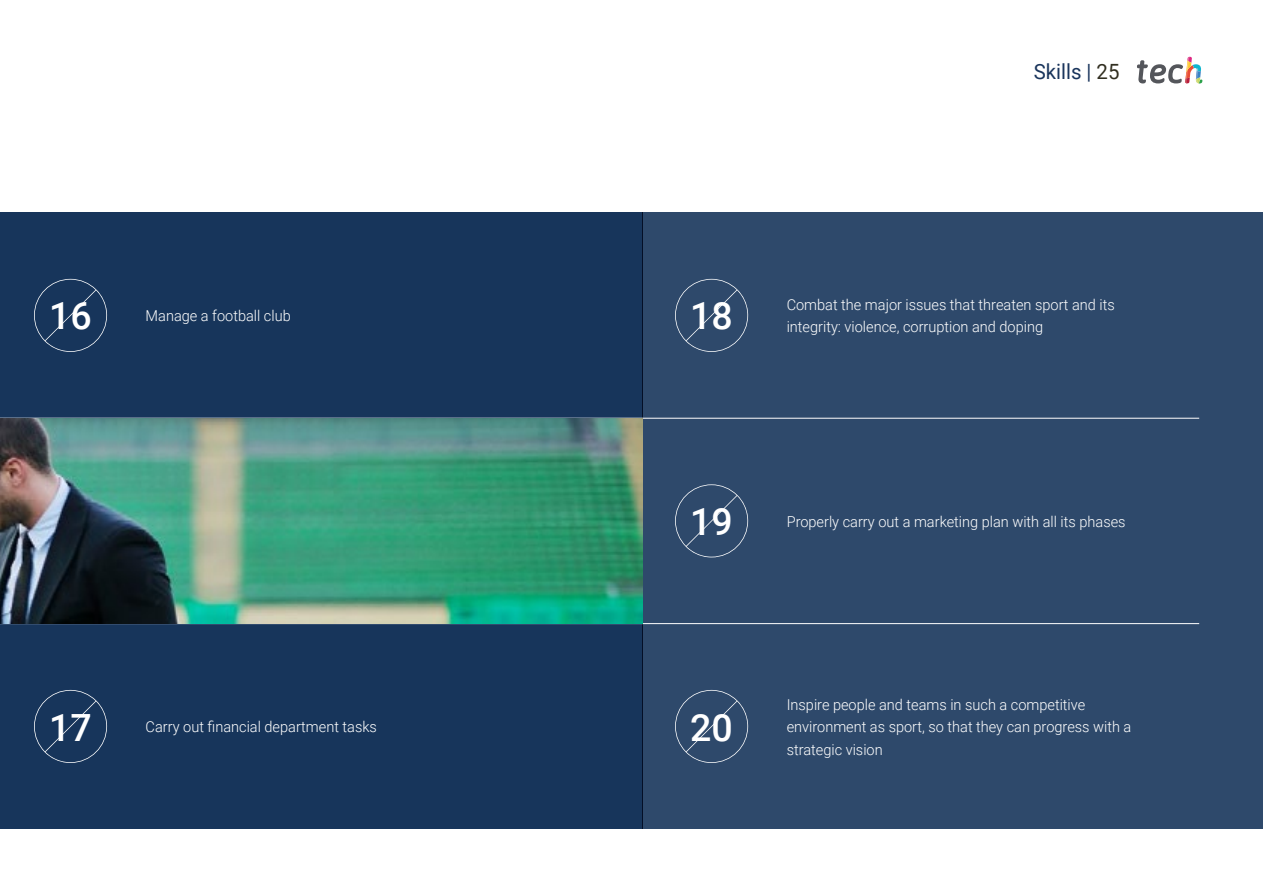
<style>
.page{position:relative;width:1263px;height:893px;background:#fff}
.page>*{position:absolute;margin:0;border:0;box-sizing:border-box;transform-origin:0 0}
.t1{font:500 37.5px "Roboto";color:#fff}
.t2{font:21px "Roboto";color:#1a355c}
.t3{font:300 15px/22.5px "Roboto";color:#fff}
.s1{color:#312e20}
</style>
<div class="page">
<div style="left:0;top:213px;width:642px;height:616px;background:#17355b"></div>
<div style="left:642px;top:213px;width:621px;height:616px;background:#2e496b"></div>
<hr style="left:0;top:418px;width:1199px;height:1px;background:#fff">
<hr style="left:0;top:623px;width:1199px;height:1px;background:#fff">
<img style="left:0;top:418px;width:642px;height:205px">
<svg style="left:34px;top:690px;width:73px;height:73px"></svg>
<svg style="left:675px;top:279px;width:73px;height:73px"></svg>
<svg style="left:675px;top:484px;width:73px;height:73px"></svg>
<svg style="left:675px;top:690px;width:73px;height:73px"></svg>
<svg style="left:34px;top:279px;width:73px;height:73px"></svg>
<svg style="left:1137px;top:57px;width:65px;height:27px"></svg>
<h1 class="t1" style="left:49px;top:290px;width:44px">16</h1>
<p class="t3" style="left:146px;top:304px;width:147px">Manage a football club</p>
<h1 class="t1" style="left:49px;top:701px;width:44px">17</h1>
<p class="t3" style="left:146px;top:715px;width:233px">Carry out financial department tasks</p>
<h2 class="t2" style="left:1034px;top:57px;width:87px">Skills | <span class="s1">25</span></h2>
<h1 class="t1" style="left:690px;top:290px;width:44px">18</h1>
<p class="t3" style="left:787px;top:293px;width:330px">Combat the major issues that threaten sport and its integrity: violence, corruption and doping</p>
<h1 class="t1" style="left:690px;top:495px;width:44px">19</h1>
<p class="t3" style="left:787px;top:509px;width:340px">Properly carry out a marketing plan with all its phases</p>
<h1 class="t1" style="left:690px;top:701px;width:44px">20</h1>
<p class="t3" style="left:787px;top:692px;width:346px">Inspire people and teams in such a competitive environment as sport, so that they can progress with a strategic vision</p>
</div>
